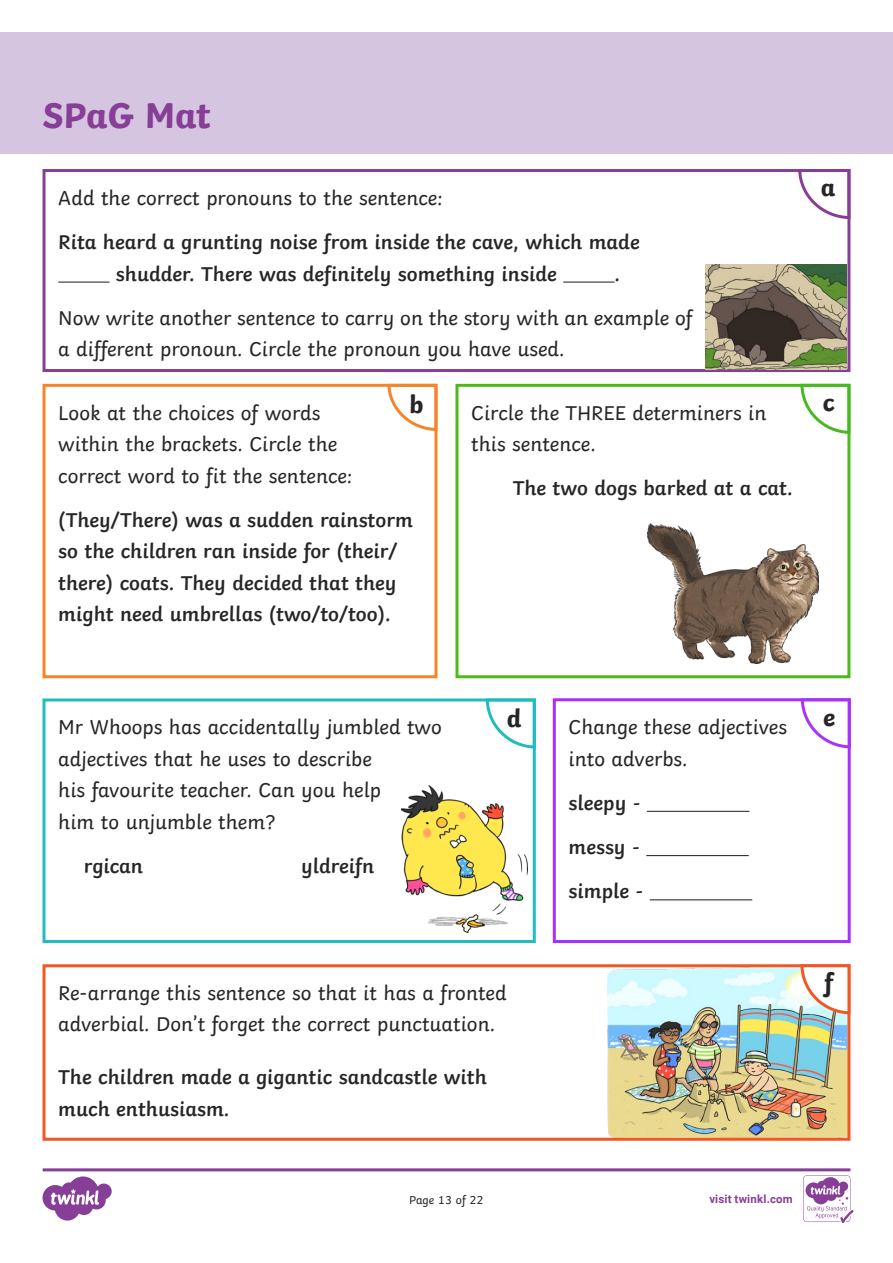
<style>
.page{position:relative;width:893px;height:1263px;background:#fff}
.page>*{position:absolute;margin:0;border:0;box-sizing:border-box;transform-origin:0 0}
.Heading_1{font:700 37.5px "Twinkl";letter-spacing:-.01em;color:#873e97}
.Heading_2{font:700 25.5px "Twinkl";color:#282526}
.KS1_Body_Copy{font:21px/31.5px "Twinkl";color:#282526}
.Body_Copy_Semi_Bold{font:600 21px/31.5px "Twinkl";color:#282526}
.t1{font:12px "Twinkl";letter-spacing:-.005em;color:#282526}
.t2{font:700 11.4px "Roboto";letter-spacing:.02em;color:#873e97}
</style>
<div class="page">
<div style="left:0;top:33px;width:893px;height:121px;background:#d6c5e0"></div>
<img style="left:607px;top:968px;width:239px;height:169px">
<hr style="left:647px;top:811px;width:102px;height:1px;background:#282526">
<hr style="left:646px;top:855px;width:103px;height:1px;background:#282526">
<hr style="left:650px;top:899px;width:102px;height:1px;background:#282526">
<div style="left:553px;top:698px;width:298px;height:245px;border:3px solid #a630ff"></div>
<hr style="left:58px;top:282px;width:52px;height:1px;background:#282526">
<hr style="left:563px;top:282px;width:51px;height:1px;background:#282526">
<div style="left:43px;top:169px;width:807px;height:203px;border:3px solid #873e97"></div>
<img style="left:705px;top:265px;width:142px;height:105px">
<div style="left:42px;top:698px;width:494px;height:245px;border:3px solid #21bdbd"></div>
<img style="left:401px;top:785px;width:127px;height:147px">
<div style="left:43px;top:964px;width:807px;height:177px;border:3px solid #f15924"></div>
<svg style="left:797px;top:169px;width:54px;height:52px"></svg>
<svg style="left:799px;top:698px;width:52px;height:52px"></svg>
<svg style="left:484px;top:698px;width:52px;height:52px"></svg>
<svg style="left:799px;top:964px;width:52px;height:52px"></svg>
<div style="left:455px;top:384px;width:395px;height:294px;border:3px solid #4cba19"></div>
<img style="left:648px;top:523px;width:170px;height:140px">
<svg style="left:799px;top:383px;width:52px;height:52px"></svg>
<div style="left:43px;top:384px;width:394px;height:294px;border:3px solid #f5852a"></div>
<svg style="left:386px;top:383px;width:52px;height:50px"></svg>
<svg style="left:43px;top:1168px;width:810px;height:55px"></svg>
<p class="Heading_1" style="left:43px;top:84px;width:170px">SPaG Mat</p>
<p class="KS1_Body_Copy" style="left:58px;top:180px;width:386px">Add the correct pronouns to the sentence:</p>
<p class="Body_Copy_Semi_Bold" style="left:116px;top:224px;width:525px;text-indent:-58px">Rita heard a grunting noise from inside the cave, which made shudder. There was definitely something inside</p>
<p class="Body_Copy_Semi_Bold" style="left:614px;top:256px;width:7px">.</p>
<p class="KS1_Body_Copy" style="left:58px;top:300px;width:636px">Now write another sentence to carry on the story with an example of a different pronoun. Circle the pronoun you have used.</p>
<p class="Heading_2" style="left:410px;top:383px;width:16px">b</p>
<p class="KS1_Body_Copy" style="left:58px;top:395px;width:296px">Look at the choices of words within the brackets. Circle the correct word to fit the sentence:</p>
<p class="Body_Copy_Semi_Bold" style="left:58px;top:502px;width:356px">(They/There) was a sudden rainstorm so the children ran inside for (their/ there) coats. They decided that they might need umbrellas (two/to/too).</p>
<p class="KS1_Body_Copy" style="left:471px;top:395px;width:297px">Circle the THREE determiners in this sentence.</p>
<p class="Body_Copy_Semi_Bold" style="left:513px;top:470px;width:282px">The two dogs barked at a cat.</p>
<p class="Heading_2" style="left:821px;top:167px;width:16px">a</p>
<p class="Heading_2" style="left:823px;top:381px;width:13px">c</p>
<p class="KS1_Body_Copy" style="left:58px;top:709px;width:385px">Mr Whoops has accidentally jumbled two adjectives that he uses to describe<br>his favourite teacher. Can you help<br>him to unjumble them?</p>
<p class="Body_Copy_Semi_Bold" style="left:84px;top:848px;width:61px">rgican</p>
<p class="Body_Copy_Semi_Bold" style="left:301px;top:848px;width:75px">yldreifn</p>
<p class="Heading_2" style="left:507px;top:697px;width:16px">d</p>
<p class="Heading_2" style="left:823px;top:696px;width:14px">e</p>
<p class="KS1_Body_Copy" style="left:569px;top:709px;width:220px">Change these adjectives into adverbs.</p>
<p class="Body_Copy_Semi_Bold" style="left:569px;top:785px;width:73px">sleepy -</p>
<p class="Body_Copy_Semi_Bold" style="left:569px;top:829px;width:73px">messy -</p>
<p class="Body_Copy_Semi_Bold" style="left:569px;top:873px;width:76px">simple -</p>
<p class="KS1_Body_Copy" style="left:58px;top:975px;width:450px">Re-arrange this sentence so that it has a fronted adverbial. Don’t forget the correct punctuation.</p>
<p class="Body_Copy_Semi_Bold" style="left:58px;top:1059px;width:430px">The children made a gigantic sandcastle with much enthusiasm.</p>
<p class="Heading_2" style="left:824px;top:962px;width:11px">f</p>
<p class="t1" style="left:409px;top:1191px;width:76px">Page 13 of 22</p>
<p class="t2" style="left:709px;top:1191px;width:85px">visit twinkl.com</p>
</div>
